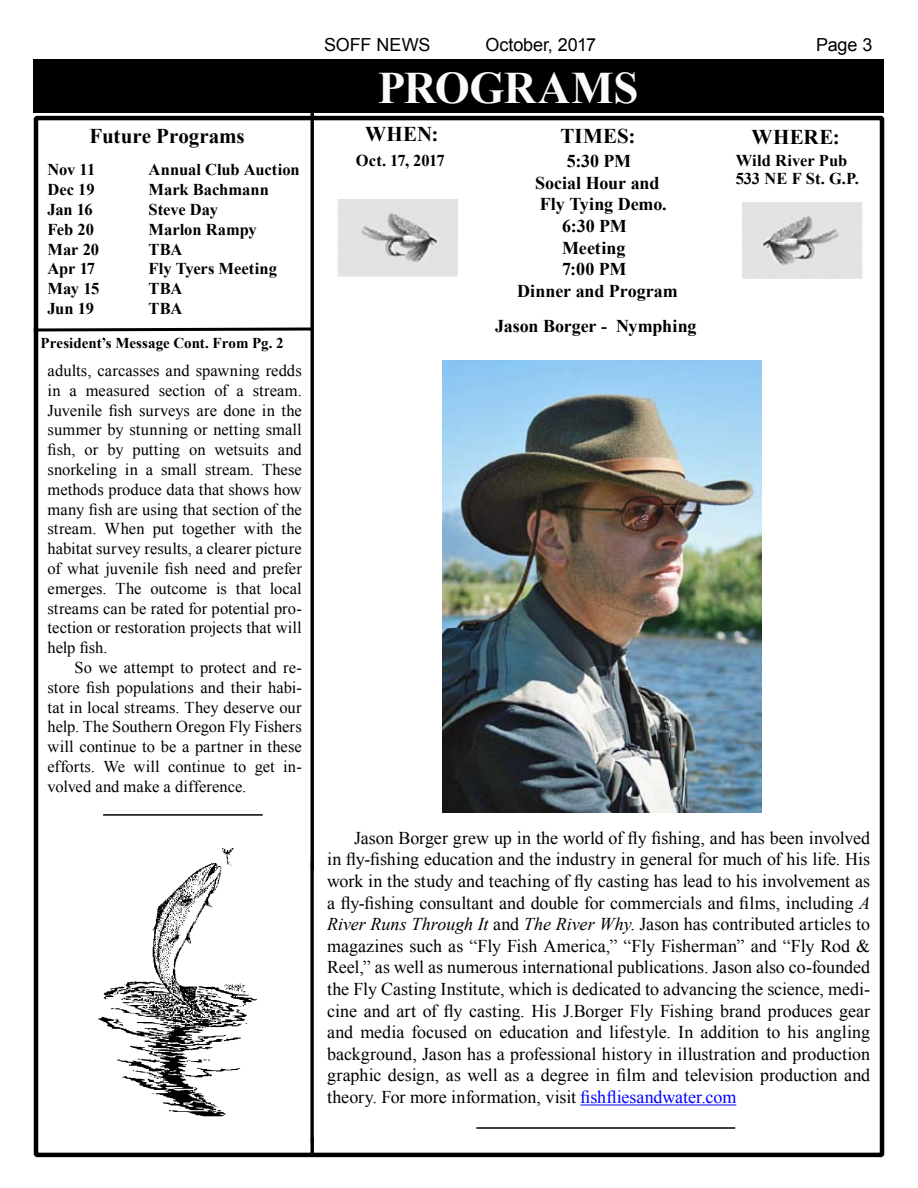
<style>
.page{position:relative;width:918px;height:1188px;background:#fff}
.page>*{position:absolute;margin:0;border:0;box-sizing:border-box;transform-origin:0 0}
.t1{font:700 45px "Times New Roman";letter-spacing:-.005em;color:#fafbfb}
.t2{font:700 21px "Times New Roman";color:#000}
.t3{font:18px/21.6px "Times New Roman";letter-spacing:-.005em;color:#000;text-align:justify}
.t4{font:700 18px "Times New Roman";letter-spacing:-.005em;color:#000}
.t5{font:18px "Arial";letter-spacing:-.005em;color:#000}
.t6{font:16.5px/19.8px "Times New Roman";color:#000;text-align:justify}
.t7{font:700 16.5px/18px "Times New Roman";color:#000}
.t8{font:700 15px "Times New Roman";color:#000}
.s1{font-style:italic}
.s2{color:#00f}
</style>
<div class="page">
<div style="left:34px;top:59px;width:850px;height:54px;background:#000"></div>
<div style="left:34px;top:116px;width:850px;height:1041px;border:4px solid #000"></div>
<svg style="left:33px;top:326px;width:278px;height:7px"></svg>
<img style="left:338px;top:200px;width:119px;height:76px">
<img style="left:742px;top:203px;width:121px;height:75px">
<hr style="left:311px;top:111px;width:3px;height:1043px;background:#000">
<hr style="left:476px;top:1127px;width:259px;height:2px;background:#000">
<hr style="left:103px;top:814px;width:160px;height:2px;background:#000">
<img style="left:99px;top:849px;width:158px;height:268px">
<hr style="left:580px;top:1105px;width:156px;height:1px;background:#00f">
<img style="left:442px;top:360px;width:319px;height:453px">
<p class="t2" style="left:89px;top:122px;width:157px">Future Programs</p>
<p class="t7" style="left:47px;top:160px;width:49px">Nov 11</p>
<p class="t7" style="left:149px;top:160px;width:153px">Annual Club Auction</p>
<p class="t7" style="left:47px;top:180px;width:49px">Dec 19</p>
<p class="t7" style="left:149px;top:180px;width:122px">Mark Bachmann</p>
<p class="t7" style="left:47px;top:200px;width:47px">Jan 16</p>
<p class="t7" style="left:149px;top:200px;width:71px">Steve Day</p>
<p class="t7" style="left:47px;top:220px;width:48px">Feb 20</p>
<p class="t7" style="left:149px;top:220px;width:110px">Marlon Rampy</p>
<p class="t7" style="left:47px;top:240px;width:53px">Mar 20</p>
<p class="t7" style="left:149px;top:240px;width:35px">TBA</p>
<p class="t7" style="left:47px;top:259px;width:49px">Apr 17</p>
<p class="t7" style="left:149px;top:259px;width:130px">Fly Tyers Meeting</p>
<p class="t7" style="left:47px;top:279px;width:54px">May 15</p>
<p class="t7" style="left:149px;top:279px;width:35px">TBA</p>
<p class="t7" style="left:47px;top:299px;width:48px">Jun 19</p>
<p class="t7" style="left:149px;top:299px;width:35px">TBA</p>
<p class="t8" style="left:41px;top:332px;width:245px">President’s Message Cont. From Pg. 2</p>
<p class="t6" style="left:48px;top:360px;width:256px">adults, carcasses and spawning redds in a measured section of a stream.<br>Juvenile fish surveys are done in the summer by stunning or netting small fish, or by putting on wetsuits and snorkeling in a small stream. These methods produce data that shows how many fish are using that section of the stream. When put together with the habitat survey results, a clearer picture of what juvenile fish need and prefer emerges. The outcome is that local streams can be rated for potential pro&shy;tection or restoration projects that will help fish.</p>
<p class="t6" style="left:48px;top:657px;width:256px;text-indent:27px">So we attempt to protect and re&shy;store fish populations and their habi&shy;tat in local streams. They deserve our help. The Southern Oregon Fly Fishers will continue to be a partner in these efforts. We will continue to get in&shy;volved and make a difference.</p>
<p class="t5" style="left:324px;top:32px;width:108px">SOFF NEWS</p>
<p class="t5" style="left:485px;top:32px;width:112px">October, 2017</p>
<p class="t5" style="left:816px;top:32px;width:58px">Page 3</p>
<h1 class="t1" style="left:378px;top:56px;width:262px">PROGRAMS</h1>
<p class="t2" style="left:365px;top:120px;width:75px">WHEN:</p>
<p class="t2" style="left:560px;top:122px;width:77px">TIMES:</p>
<p class="t2" style="left:752px;top:123px;width:90px">WHERE:</p>
<p class="t4" style="left:567px;top:149px;width:66px">5:30 PM</p>
<p class="t4" style="left:535px;top:170px;width:126px">Social Hour and</p>
<p class="t4" style="left:540px;top:192px;width:128px">Fly Tying Demo.</p>
<p class="t4" style="left:562px;top:213px;width:66px">6:30 PM</p>
<p class="t4" style="left:562px;top:235px;width:65px">Meeting</p>
<p class="t4" style="left:562px;top:257px;width:66px">7:00 PM</p>
<p class="t4" style="left:517px;top:278px;width:162px">Dinner and Program</p>
<p class="t4" style="left:495px;top:313px;width:203px">Jason Borger - Nymphing</p>
<p class="t7" style="left:356px;top:151px;width:90px">Oct. 17, 2017</p>
<p class="t7" style="left:736px;top:151px;width:125px">Wild River Pub<br>533 NE F St. G.P.</p>
<p class="t3" style="left:327px;top:827px;width:545px;text-indent:27px">Jason Borger grew up in the world of fly fishing, and has been involved in fly-fishing education and the industry in general for much of his life. His work in the study and teaching of fly casting has lead to his involvement as a fly-fishing consultant and double for commercials and films, including <span class="s1">A River Runs Through It</span> and <span class="s1">The River Why</span>. Jason has contributed articles to magazines such as “Fly Fish America,” “Fly Fisherman” and “Fly Rod &amp; Reel,” as well as numerous international publications. Jason also co-founded the Fly Casting Institute, which is dedicated to advancing the science, medi&shy;cine and art of fly casting. His J.Borger Fly Fishing brand produces gear and media focused on education and lifestyle. In addition to his angling background, Jason has a professional history in illustration and production graphic design, as well as a degree in film and television production and theory. For more information, visit <span class="s2">fishfliesandwater.com</span></p>
</div>
